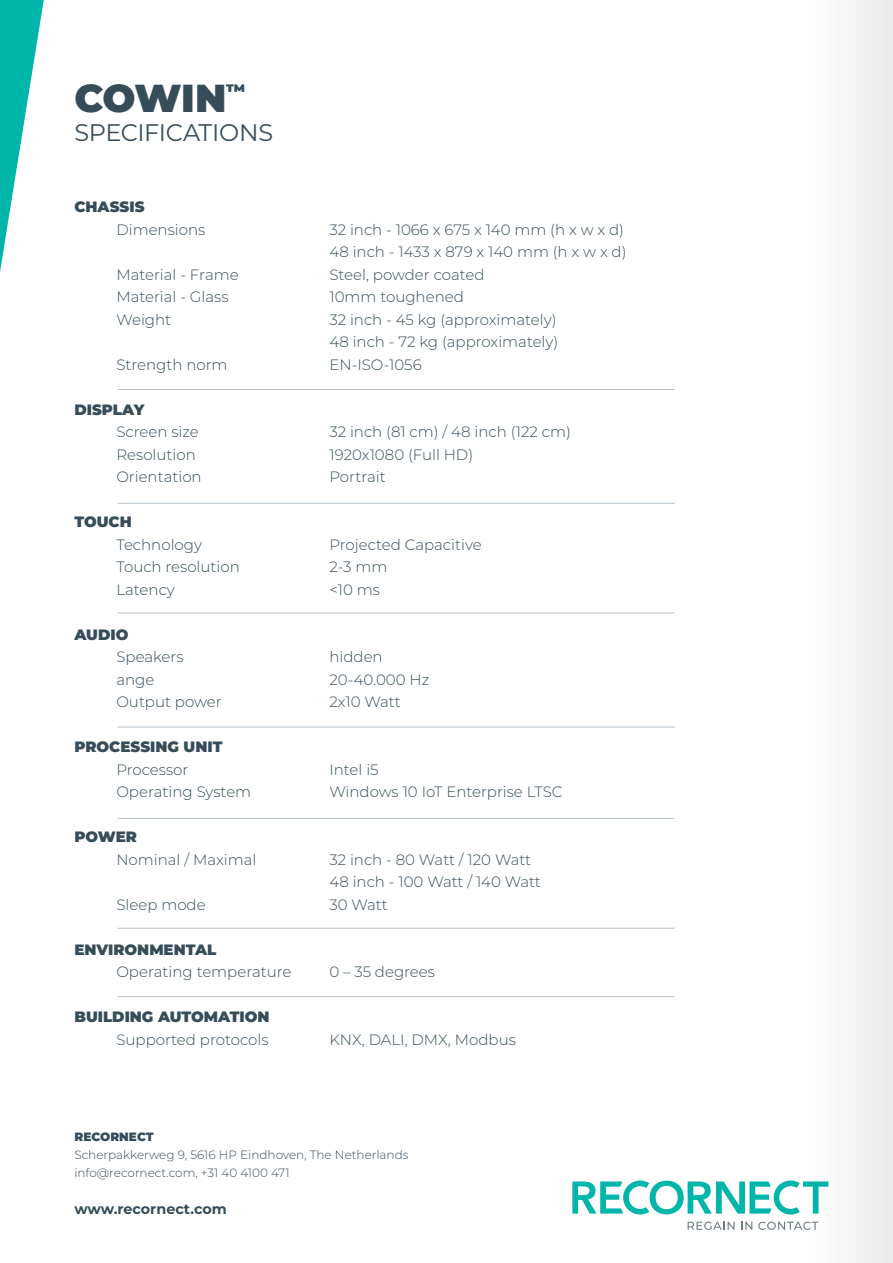
<style>
.page{position:relative;width:893px;height:1263px;background:#fff}
.page>*{position:absolute;margin:0;border:0;box-sizing:border-box;transform-origin:0 0}
.t1{font:900 39px "Montserrat";letter-spacing:-.015em;color:#364d59}
.t2{font:24px "Montserrat";letter-spacing:-.01em;color:#364d59}
.t3{font:300 15px/22.5px "Montserrat";color:#364d59}
.t4{font:900 15px "Montserrat";color:#364d59}
.t5{font:700 14.25px "Montserrat";color:#364d59}
.t6{font:300 12px/18px "Montserrat";color:#364d59}
.t7{font:900 12px "Montserrat";color:#364d59}
</style>
<div class="page">
<svg style="left:0;top:0;width:44px;height:272px"></svg>
<svg style="left:688px;top:1221px;width:46px;height:9px"></svg>
<svg style="left:741px;top:1222px;width:11px;height:8px"></svg>
<svg style="left:758px;top:1221px;width:10px;height:9px"></svg>
<svg style="left:572px;top:1180px;width:196px;height:34px"></svg>
<hr style="left:118px;top:389px;width:557px;height:1px;background:#b5c3cb">
<hr style="left:118px;top:503px;width:557px;height:1px;background:#b5c3cb">
<hr style="left:118px;top:613px;width:557px;height:1px;background:#b5c3cb">
<hr style="left:118px;top:727px;width:557px;height:1px;background:#b5c3cb">
<hr style="left:118px;top:818px;width:557px;height:1px;background:#b5c3cb">
<hr style="left:118px;top:928px;width:557px;height:1px;background:#b5c3cb">
<hr style="left:118px;top:996px;width:557px;height:1px;background:#b5c3cb">
<div style="left:768px;top:0;width:125px;height:1263px;background:linear-gradient(to right,#fff,#ededee)"></div>
<h1 class="t1" style="left:74px;top:69px;width:172px">COWIN<sup>™</sup></h1>
<h2 class="t2" style="left:74px;top:116px;width:200px">SPECIFICATIONS</h2>
<p class="t4" style="left:74px;top:195px;width:72px">CHASSIS</p>
<p class="t3" style="left:116px;top:217px;width:90px">Dimensions</p>
<p class="t3" style="left:329px;top:217px;width:299px">32 inch - 1066 x 675 x 140 mm (h x w x d)<br>48 inch - 1433 x 879 x 140 mm (h x w x d)</p>
<p class="t3" style="left:116px;top:262px;width:124px">Material - Frame</p>
<p class="t3" style="left:329px;top:262px;width:157px">Steel, powder coated</p>
<p class="t3" style="left:116px;top:285px;width:114px">Material - Glass</p>
<p class="t3" style="left:329px;top:285px;width:136px">10mm toughened</p>
<p class="t3" style="left:116px;top:307px;width:56px">Weight</p>
<p class="t3" style="left:329px;top:307px;width:230px">32 inch - 45 kg (approximately)<br>48 inch - 72 kg (approximately)</p>
<p class="t3" style="left:116px;top:352px;width:113px">Strength norm</p>
<p class="t3" style="left:329px;top:352px;width:94px">EN-ISO-1056</p>
<p class="t4" style="left:74px;top:398px;width:71px">DISPLAY</p>
<p class="t3" style="left:116px;top:420px;width:84px">Screen size</p>
<p class="t3" style="left:329px;top:420px;width:243px">32 inch (81 cm) / 48 inch (122 cm)</p>
<p class="t3" style="left:116px;top:442px;width:81px">Resolution</p>
<p class="t3" style="left:329px;top:442px;width:146px">1920x1080 (Full HD)</p>
<p class="t3" style="left:116px;top:465px;width:87px">Orientation</p>
<p class="t3" style="left:329px;top:465px;width:58px">Portrait</p>
<p class="t4" style="left:74px;top:510px;width:59px">TOUCH</p>
<p class="t3" style="left:116px;top:532px;width:87px">Technology</p>
<p class="t3" style="left:329px;top:532px;width:154px">Projected Capacitive</p>
<p class="t3" style="left:116px;top:555px;width:125px">Touch resolution</p>
<p class="t3" style="left:329px;top:555px;width:59px">2-3 mm</p>
<p class="t3" style="left:116px;top:577px;width:60px">Latency</p>
<p class="t3" style="left:329px;top:577px;width:52px">&lt;10 ms</p>
<p class="t4" style="left:74px;top:623px;width:55px">AUDIO</p>
<p class="t3" style="left:116px;top:645px;width:69px">Speakers</p>
<p class="t3" style="left:329px;top:645px;width:55px">hidden</p>
<p class="t3" style="left:116px;top:667px;width:40px">ange</p>
<p class="t3" style="left:329px;top:667px;width:101px">20-40.000 Hz</p>
<p class="t3" style="left:116px;top:690px;width:107px">Output power</p>
<p class="t3" style="left:329px;top:690px;width:73px">2x10 Watt</p>
<p class="t4" style="left:74px;top:735px;width:150px">PROCESSING UNIT</p>
<p class="t3" style="left:116px;top:757px;width:74px">Processor</p>
<p class="t3" style="left:329px;top:757px;width:51px">Intel i5</p>
<p class="t3" style="left:116px;top:780px;width:136px">Operating System</p>
<p class="t3" style="left:329px;top:780px;width:235px">Windows 10 IoT Enterprise LTSC</p>
<p class="t4" style="left:74px;top:825px;width:64px">POWER</p>
<p class="t3" style="left:116px;top:847px;width:142px">Nominal / Maximal</p>
<p class="t3" style="left:329px;top:847px;width:213px">32 inch - 80 Watt / 120 Watt<br>48 inch - 100 Watt / 140 Watt</p>
<p class="t3" style="left:116px;top:892px;width:91px">Sleep mode</p>
<p class="t3" style="left:329px;top:892px;width:60px">30 Watt</p>
<p class="t4" style="left:74px;top:938px;width:144px">ENVIRONMENTAL</p>
<p class="t3" style="left:116px;top:960px;width:177px">Operating temperature</p>
<p class="t3" style="left:329px;top:960px;width:107px">0 – 35 degrees</p>
<p class="t4" style="left:74px;top:1005px;width:197px">BUILDING AUTOMATION</p>
<p class="t3" style="left:116px;top:1027px;width:154px">Supported protocols</p>
<p class="t3" style="left:329px;top:1027px;width:188px">KNX, DALI, DMX, Modbus</p>
<p class="t7" style="left:74px;top:1127px;width:81px">RECORNECT</p>
<p class="t6" style="left:74px;top:1145px;width:336px">Scherpakkerweg 9, 5616 HP Eindhoven, The Netherlands info@recornect.com, +31 40 4100 471</p>
<p class="t5" style="left:74px;top:1198px;width:154px">www.recornect.com</p>
</div>
